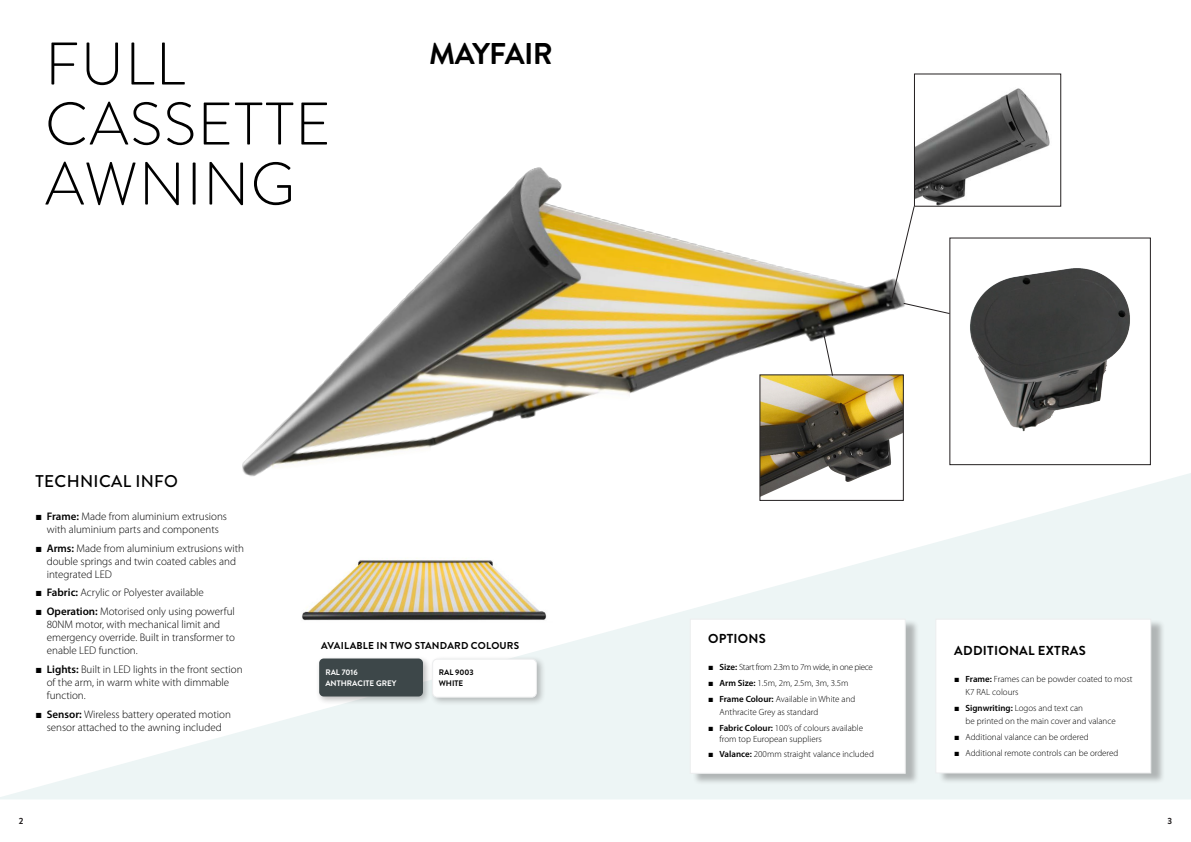
<style>
.page{position:relative;width:1191px;height:842px;background:#fff}
.page>*{position:absolute;margin:0;border:0;box-sizing:border-box;transform-origin:0 0}
.t1{font:300 60px/60px "Brandon Grotesque";letter-spacing:.02em;color:#000}
.t2{font:700 30px "Brandon Grotesque";letter-spacing:-.02em;color:#000}
.t3{font:500 17px "Brandon Grotesque";letter-spacing:.02em;color:#000}
.t4{font:700 13px "Brandon Grotesque";letter-spacing:.02em;color:#000}
.t5{font:300 11px/13px "Myriad Pro";color:#000}
.t6{font:700 10px "Brandon Grotesque";letter-spacing:.02em;color:#000}
.t7{font:300 9px/13px "Myriad Pro";color:#000}
.t8{font:300 9px "Myriad Pro";letter-spacing:-.035em;color:#000}
.t9{font:700 9px "Brandon Grotesque";color:#231f20}
.t10{font:700 8px "Brandon Grotesque";color:#fff}
.t11{font:700 8px "Brandon Grotesque";color:#000}
.s1{font-family:"Arial";font-weight:400}
.s2{font-weight:600}
</style>
<div class="page">
<svg style="left:0;top:473px;width:1191px;height:326px"></svg>
<img style="left:230px;top:167px;width:687px;height:316px">
<img style="left:299px;top:557px;width:254px;height:66px">
<img style="left:761px;top:376px;width:140px;height:121px">
<div style="left:759px;top:374px;width:144px;height:127px;border:1px solid #231f20"></div>
<svg style="left:823px;top:333px;width:10px;height:43px"></svg>
<img style="left:916px;top:88px;width:134px;height:117px">
<div style="left:914px;top:74px;width:147px;height:133px;border:1px solid #231f20"></div>
<img style="left:970px;top:268px;width:160px;height:164px">
<svg style="left:891px;top:206px;width:59px;height:108px"></svg>
<div style="left:316px;top:655px;width:116px;height:50px;background:#231f20;opacity:.3"></div>
<div style="left:319px;top:658px;width:104px;height:38px;background:#3d4749;border-radius:5px"></div>
<div style="left:429px;top:656px;width:116px;height:50px;background:#231f20;opacity:.3"></div>
<div style="left:432px;top:659px;width:104px;height:38px;background:#fff;border-radius:5px"></div>
<div style="left:432px;top:659px;width:104px;height:38px;border:1px solid #edeeef;border-radius:5px"></div>
<div style="left:938px;top:619px;width:226px;height:165px;background:#231f20;opacity:.3"></div>
<div style="left:935px;top:619px;width:216px;height:154px;background:#fff;border:1px solid #edeeef"></div>
<div style="left:692px;top:619px;width:227px;height:166px;background:#231f20;opacity:.3"></div>
<div style="left:690px;top:619px;width:215px;height:155px;background:#fff;border:1px solid #edeeef"></div>
<p class="t1" style="left:45px;top:34px;width:287px">FULL<br>CASSETTE<br>AWNING</p>
<p class="t2" style="left:429px;top:32px;width:125px">MAYFAIR</p>
<p class="t3" style="left:36px;top:470px;width:144px">TECHNICAL INFO</p>
<p class="t5" style="left:35px;top:510px;width:193px;text-align:center"><span class="s1">■</span> <span class="s2">Frame:</span> Made from aluminium extrusions with aluminium parts and components</p>
<p class="t5" style="left:47px;top:542px;width:199px;text-indent:-11px"><span class="s1">■</span> <span class="s2">Arms:</span> Made from aluminium extrusions with double springs and twin coated cables and integrated LED</p>
<p class="t5" style="left:35px;top:586px;width:170px"><span class="s1">■</span> <span class="s2">Fabric:</span> Acrylic or Polyester available</p>
<p class="t5" style="left:47px;top:605px;width:190px;text-indent:-11px"><span class="s1">■</span> <span class="s2">Operation:</span> Motorised only using powerful 80NM motor, with mechanical limit and emergency override. Built in transformer to enable LED function.</p>
<p class="t5" style="left:47px;top:663px;width:197px;text-indent:-11px"><span class="s1">■</span> <span class="s2">Lights:</span> Built in LED lights in the front section of the arm, in warm white with dimmable function.</p>
<p class="t5" style="left:35px;top:707px;width:197px;text-align:center"><span class="s1">■</span> <span class="s2">Sensor:</span> Wireless battery operated motion sensor attached to the awning included</p>
<p class="t6" style="left:321px;top:638px;width:199px">AVAILABLE IN TWO STANDARD COLOURS</p>
<p class="t10" style="left:325px;top:677px;width:73px">ANTHRACITE GREY</p>
<p class="t10" style="left:325px;top:666px;width:34px">RAL 7016</p>
<p class="t11" style="left:439px;top:667px;width:36px">RAL 9003</p>
<p class="t11" style="left:439px;top:678px;width:26px">WHITE</p>
<p class="t4" style="left:708px;top:630px;width:59px">OPTIONS</p>
<p class="t8" style="left:708px;top:662px;width:166px"><span class="s1">■</span> <span class="s2">Size:</span> Start from 2.3m to 7m wide, in one piece</p>
<p class="t7" style="left:708px;top:676px;width:142px"><span class="s1">■</span> <span class="s2">Arm Size:</span> 1.5m, 2m, 2.5m, 3m, 3.5m</p>
<p class="t7" style="left:719px;top:692px;width:137px;text-indent:-11px"><span class="s1">■</span> <span class="s2">Frame Colour:</span> Available in White and<br>Anthracite Grey as standard</p>
<p class="t7" style="left:719px;top:722px;width:145px;line-height:11px;text-indent:-11px"><span class="s1">■</span> <span class="s2">Fabric Colour:</span> 100’s of colours available from top European suppliers</p>
<p class="t7" style="left:708px;top:748px;width:167px"><span class="s1">■</span> <span class="s2">Valance:</span> 200mm straight valance included</p>
<p class="t4" style="left:954px;top:642px;width:133px">ADDITIONAL EXTRAS</p>
<p class="t7" style="left:965px;top:673px;width:168px;text-indent:-11px"><span class="s1">■</span> <span class="s2">Frame:</span> Frames can be powder coated to most<br>K7 RAL colours</p>
<p class="t7" style="left:965px;top:702px;width:152px;text-indent:-11px"><span class="s1">■</span> <span class="s2">Signwriting:</span> Logos and text can<br>be printed on the main cover and valance</p>
<p class="t7" style="left:954px;top:731px;width:136px"><span class="s1">■</span> Additional valance can be ordered</p>
<p class="t7" style="left:954px;top:746px;width:166px"><span class="s1">■</span> Additional remote controls can be ordered</p>
<p class="t9" style="left:19px;top:815px;width:6px">2</p>
<p class="t9" style="left:1167px;top:815px;width:6px">3</p>
</div>
